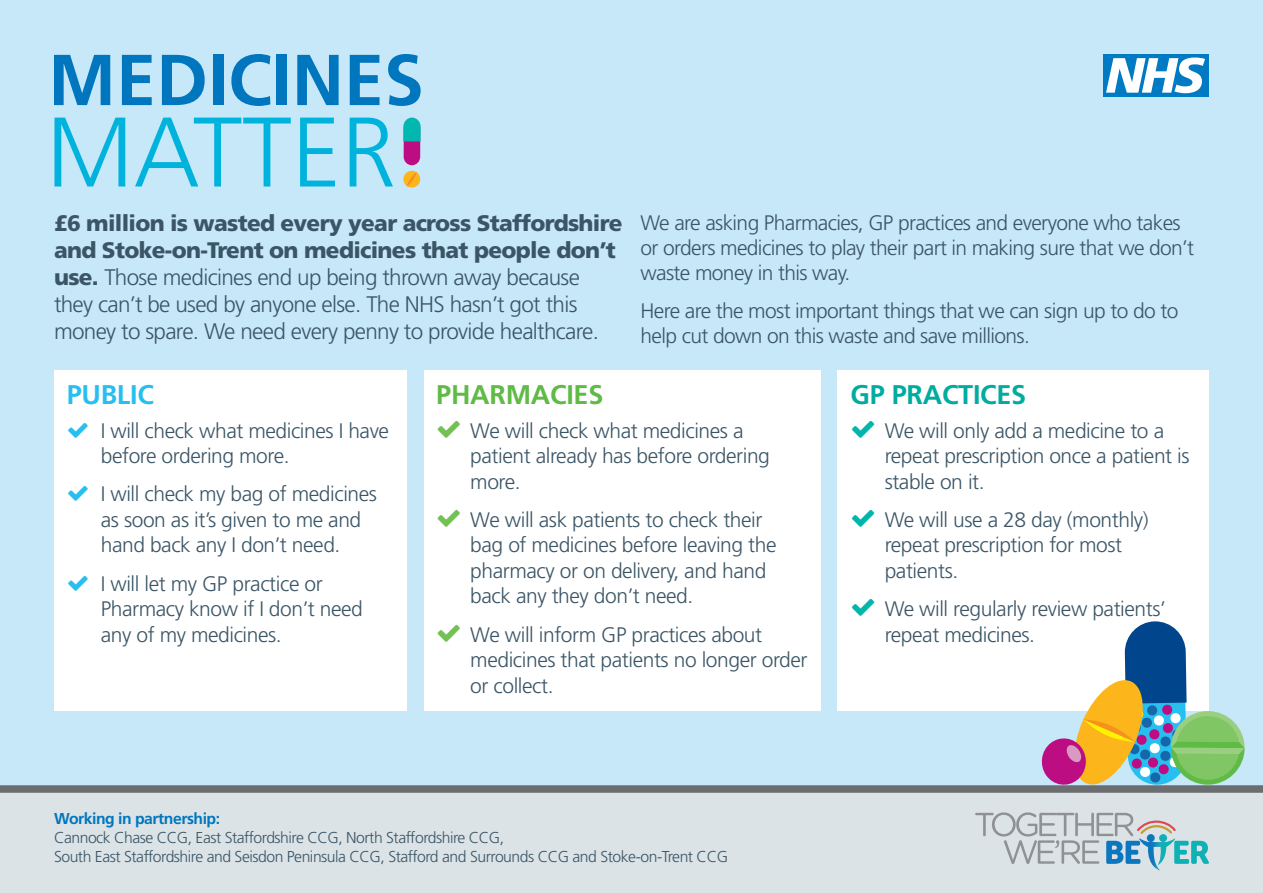
<style>
.page{position:relative;width:1263px;height:893px;background:#c6e8f9}
.page>*{position:absolute;margin:0;border:0;box-sizing:border-box;transform-origin:0 0}
.t1{font:700 27px "Frutiger LT";letter-spacing:-.01em;color:#00aca0}
.t2{font:700 27px "Frutiger LT";letter-spacing:-.01em;color:#60bb46}
.t3{font:700 27px "Frutiger LT";letter-spacing:-.01em;color:#26bff0}
.t4{font:300 22.5px/27px "Frutiger LT Std";letter-spacing:-.03em;color:#3b5566}
.t5{font:300 21px/25.5px "Frutiger LT Std";letter-spacing:-.02em;color:#3b5566}
.t6{font:300 15.75px/18.9px "Frutiger LT";letter-spacing:-.03em;color:#3b5566}
.t7{font:700 15.75px "Frutiger LT";letter-spacing:-.03em;color:#0076be}
.s1{font-weight:900}
</style>
<div class="page">
<div style="left:1103px;top:54px;width:106px;height:43px;background:#007ac2"></div>
<svg style="left:1106px;top:58px;width:99px;height:35px"></svg>
<svg style="left:54px;top:55px;width:56px;height:50px"></svg>
<svg style="left:122px;top:55px;width:30px;height:50px"></svg>
<svg style="left:162px;top:55px;width:43px;height:50px"></svg>
<div style="left:213px;top:55px;width:10px;height:50px;background:#0076be"></div>
<svg style="left:231px;top:54px;width:39px;height:52px"></svg>
<div style="left:277px;top:55px;width:10px;height:50px;background:#0076be"></div>
<svg style="left:297px;top:55px;width:42px;height:50px"></svg>
<svg style="left:350px;top:55px;width:29px;height:50px"></svg>
<svg style="left:388px;top:54px;width:33px;height:52px"></svg>
<svg style="left:54px;top:118px;width:71px;height:68px"></svg>
<svg style="left:135px;top:118px;width:156px;height:68px"></svg>
<svg style="left:300px;top:118px;width:35px;height:68px"></svg>
<svg style="left:350px;top:118px;width:43px;height:68px"></svg>
<svg style="left:403px;top:171px;width:18px;height:17px"></svg>
<div style="left:404px;top:120px;width:16px;height:45px;background:#bc0d83;border-radius:8px"></div>
<svg style="left:403px;top:118px;width:18px;height:23px"></svg>
<div style="left:54px;top:371px;width:352px;height:340px;background:#fff"></div>
<div style="left:423px;top:371px;width:397px;height:340px;background:#fff"></div>
<div style="left:838px;top:371px;width:371px;height:340px;background:#fff"></div>
<div style="left:0;top:786px;width:1263px;height:107px;background:#dbe3e7"></div>
<div style="left:0;top:785px;width:1263px;height:8px;background:#6c6d70"></div>
<svg style="left:975px;top:812px;width:234px;height:59px"></svg>
<svg style="left:1039px;top:621px;width:206px;height:165px"></svg>
<p class="t4" style="left:54px;top:210px;width:570px"><span class="s1">£6 million is wasted every year across Staffordshire and Stoke-on-Trent on medicines that people don’t use.</span> Those medicines end up being thrown away because they can’t be used by anyone else. The NHS hasn’t got this money to spare. We need every penny to provide healthcare.</p>
<p class="t5" style="left:640px;top:210px;width:555px">We are asking Pharmacies, GP practices and everyone who takes or orders medicines to play their part in making sure that we don’t waste money in this way.</p>
<p class="t5" style="left:640px;top:299px;width:539px">Here are the most important things that we can sign up to do to help cut down on this waste and save millions.</p>
<p class="t3" style="left:67px;top:378px;width:89px">PUBLIC</p>
<p class="t5" style="left:101px;top:418px;width:290px">I will check what medicines I have before ordering more.</p>
<p class="t5" style="left:101px;top:482px;width:278px">I will check my bag of medicines as soon as it’s given to me and hand back any I don’t need.</p>
<p class="t5" style="left:101px;top:571px;width:264px">I will let my GP practice or<br>Pharmacy know if I don’t need any of my medicines.</p>
<p class="t2" style="left:436px;top:378px;width:169px">PHARMACIES</p>
<p class="t5" style="left:470px;top:418px;width:301px">We will check what medicines a patient already has before ordering more.</p>
<p class="t5" style="left:470px;top:507px;width:308px">We will ask patients to check their bag of medicines before leaving the pharmacy or on delivery, and hand back any they don’t need.</p>
<p class="t5" style="left:470px;top:622px;width:339px">We will inform GP practices about medicines that patients no longer order or collect.</p>
<p class="t1" style="left:851px;top:378px;width:177px">GP PRACTICES</p>
<p class="t5" style="left:885px;top:418px;width:306px">We will only add a medicine to a repeat prescription once a patient is stable on it.</p>
<p class="t5" style="left:885px;top:507px;width:265px">We will use a 28 day (monthly) repeat prescription for most patients.</p>
<p class="t5" style="left:885px;top:596px;width:283px">We will regularly review patients’ repeat medicines.</p>
<p class="t7" style="left:54px;top:809px;width:168px">Working in partnership:</p>
<p class="t6" style="left:54px;top:828px;width:676px">Cannock Chase CCG, East Staffordshire CCG, North Staffordshire CCG,<br>South East Staffordshire and Seisdon Peninsula CCG, Stafford and Surrounds CCG and Stoke-on-Trent CCG</p>
</div>
